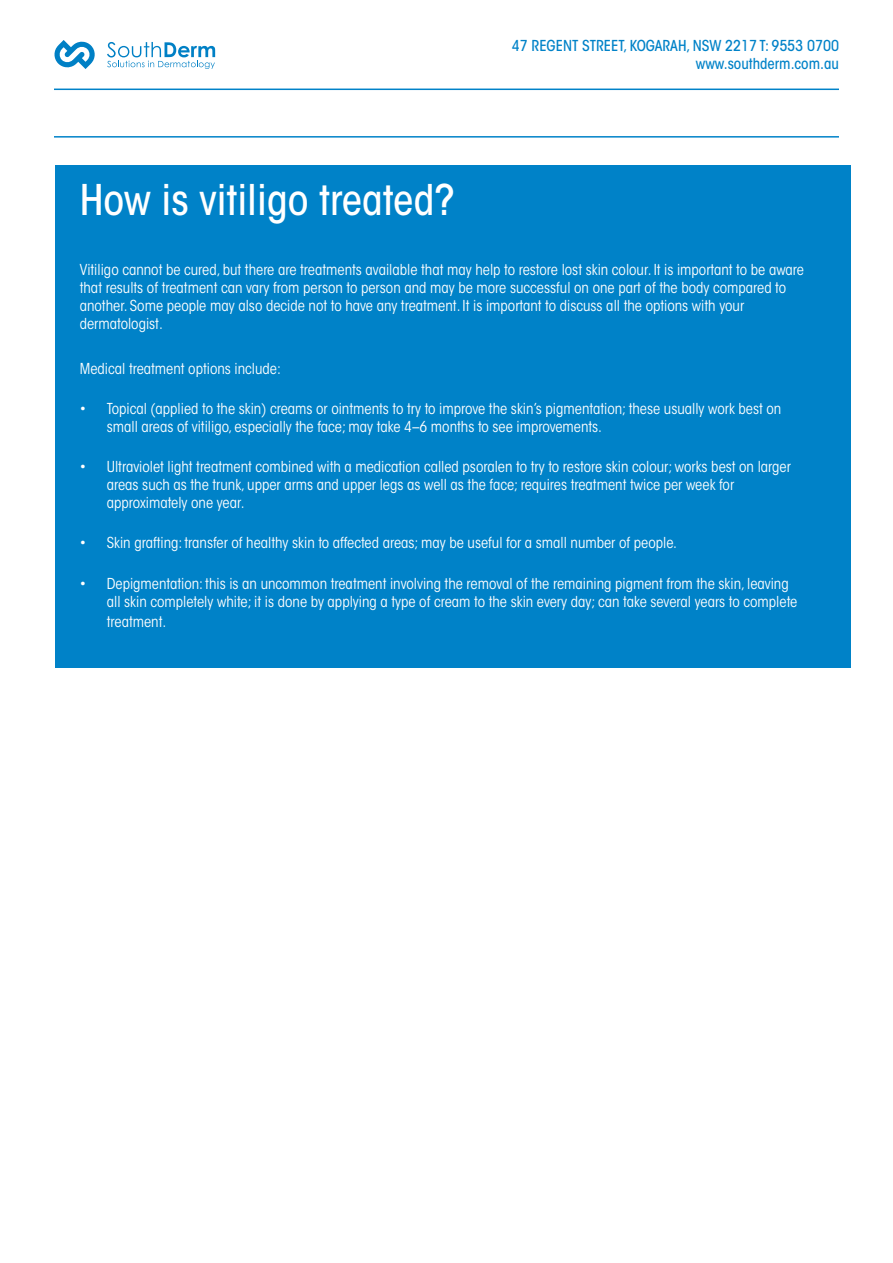
<style>
.page{position:relative;width:893px;height:1263px;background:#fff}
.page>*{position:absolute;margin:0;border:0;box-sizing:border-box;transform-origin:0 0}
.main_header{font:500 condensed 42px "ITC Avant Garde Std";color:#fff}
.t1{font:condensed 15px/18px "ITC Avant Garde Std";color:#fff}
.t2{font:500 condensed 15px/18px "ITC Avant Garde Std";color:#0082c8;text-align:right}
</style>
<div class="page">
<svg style="left:54px;top:40px;width:41px;height:29px"></svg>
<svg style="left:107px;top:42px;width:108px;height:27px"></svg>
<hr style="left:54px;top:89px;width:785px;height:1px;background:#0082c8">
<hr style="left:54px;top:136px;width:785px;height:2px;background:#0082c8">
<div style="left:55px;top:165px;width:795px;height:503px;background:#0082c8"></div>
<p class="main_header" style="left:80px;top:174px;width:376px">How is vitiligo treated?</p>
<p class="t2" style="left:512px;top:36px;width:329px">47 REGENT STREET, KOGARAH, NSW 2217 T: 9553 0700 www.southderm.com.au</p>
<p class="t1" style="left:80px;top:261px;width:726px">Vitiligo cannot be cured, but there are treatments available that may help to restore lost skin colour. It is important to be aware that results of treatment can vary from person to person and may be more successful on one part of the body compared to another. Some people may also decide not to have any treatment. It is important to discuss all the options with your dermatologist.</p>
<p class="t1" style="left:80px;top:359px;width:203px">Medical treatment options include:</p>
<p class="t1" style="left:107px;top:400px;width:676px;text-indent:-27px">• Topical (applied to the skin) creams or ointments to try to improve the skin’s pigmentation; these usually work best on small areas of vitiligo, especially the face; may take 4–6 months to see improvements.</p>
<p class="t1" style="left:107px;top:458px;width:686px;text-indent:-27px">• Ultraviolet light treatment combined with a medication called psoralen to try to restore skin colour; works best on larger areas such as the trunk, upper arms and upper legs as well as the face; requires treatment twice per week for approximately one year.</p>
<p class="t1" style="left:80px;top:534px;width:599px">• Skin grafting: transfer of healthy skin to affected areas; may be useful for a small number of people.</p>
<p class="t1" style="left:107px;top:574px;width:692px;text-indent:-27px">• Depigmentation: this is an uncommon treatment involving the removal of the remaining pigment from the skin, leaving all skin completely white; it is done by applying a type of cream to the skin every day; can take several years to complete</p>
<p class="t1" style="left:107px;top:612px;width:61px">treatment.</p>
</div>
